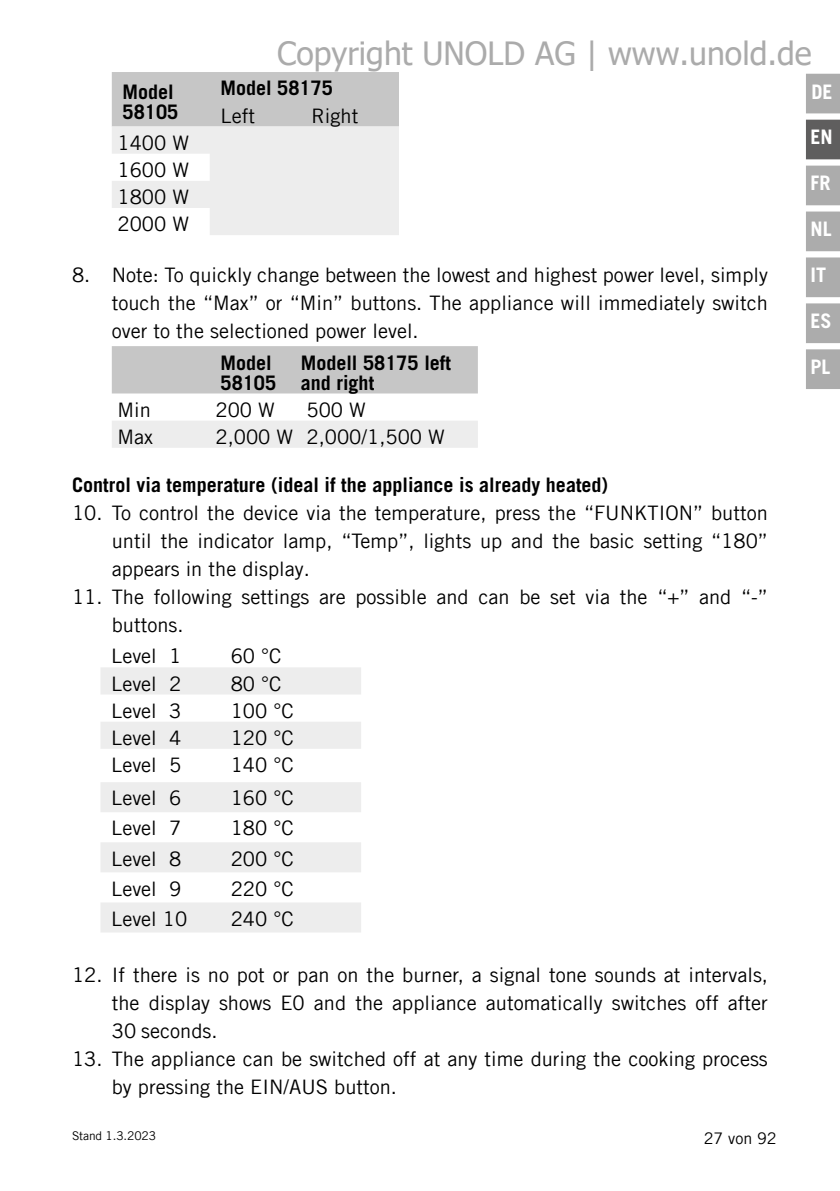
<style>
.page{position:relative;width:840px;height:1191px;background:#fff}
.page>*{position:absolute;margin:0;border:0;box-sizing:border-box;transform-origin:0 0}
.t1{font:32px "Tahoma";color:#ababab}
.t2{font:20px/28px "Trade Gothic LT Com";color:#000;text-align:justify}
.t3{font:700 20px/20px "Trade Gothic LT Com";color:#000}
.t4{font:700 20px "Trade Gothic LT Com";color:#fff}
.t5{font:16px "Trade Gothic LT Com";color:#000}
.t6{font:12px "Trade Gothic LT Com";letter-spacing:-.01em;color:#000}
</style>
<div class="page">
<div style="left:805px;top:74px;width:34px;height:39px;background:#acacac"></div>
<div style="left:805px;top:120px;width:34px;height:39px;background:#5f5e5e"></div>
<div style="left:805px;top:166px;width:34px;height:39px;background:#acacac"></div>
<div style="left:805px;top:211px;width:34px;height:40px;background:#acacac;border:2px solid #acacac"></div>
<div style="left:805px;top:257px;width:34px;height:40px;background:#acacac;border:2px solid #acacac"></div>
<div style="left:805px;top:303px;width:34px;height:40px;background:#acacac;border:2px solid #acacac"></div>
<div style="left:805px;top:349px;width:34px;height:40px;background:#acacac;border:2px solid #acacac"></div>
<svg style="left:112px;top:72px;width:287px;height:163px;background:#e2e2e2"></svg>
<div style="left:112px;top:346px;width:365px;height:47px;background:#c6c6c6"></div>
<div style="left:112px;top:421px;width:365px;height:27px;background:#ededed"></div>
<svg style="left:101px;top:667px;width:260px;height:265px;fill:#ededed"></svg>
<h1 class="t1" style="left:277px;top:32px;width:535px">Copyright UNOLD AG | www.unold.de</h1>
<p class="t3" style="left:122px;top:82px;width:57px">Model<br>58105</p>
<p class="t3" style="left:220px;top:78px;width:114px">Model 58175</p>
<p class="t2" style="left:220px;top:101px;width:36px">Left</p>
<p class="t2" style="left:311px;top:101px;width:48px">Right</p>
<p class="t2" style="left:117px;top:129px;width:73px;line-height:27.2px">1400 W 1600 W 1800 W 2000 W</p>
<p class="t2" style="left:112px;top:261px;width:657px;text-indent:-40px">8. Note: To quickly change between the lowest and highest power level, simply touch the “Max” or “Min” buttons. The appliance will immediately switch over to the selectioned power level.</p>
<p class="t3" style="left:220px;top:352px;width:57px">Model<br>58105</p>
<p class="t3" style="left:300px;top:352px;width:152px">Modell 58175 left and right</p>
<p class="t2" style="left:117px;top:395px;width:35px">Min</p>
<p class="t2" style="left:215px;top:395px;width:61px">200 W</p>
<p class="t2" style="left:306px;top:395px;width:61px">500 W</p>
<p class="t2" style="left:117px;top:422px;width:37px">Max</p>
<p class="t2" style="left:215px;top:422px;width:231px">2,000 W 2,000/1,500 W</p>
<p class="t3" style="left:72px;top:475px;width:537px">Control via temperature (ideal if the appliance is already heated)</p>
<p class="t2" style="left:112px;top:499px;width:657px;text-indent:-40px">10. To control the device via the temperature, press the “FUNKTION” button until the indicator lamp, “Temp”, lights up and the basic setting “180” appears in the display.</p>
<p class="t2" style="left:112px;top:583px;width:657px;text-indent:-40px">11. The following settings are possible and can be set via the “+” and “-” buttons.</p>
<p class="t2" style="left:111px;top:642px;width:71px">Level 1</p>
<p class="t2" style="left:230px;top:642px;width:52px">60 °C</p>
<p class="t2" style="left:111px;top:669px;width:71px">Level 2</p>
<p class="t2" style="left:230px;top:669px;width:52px">80 °C</p>
<p class="t2" style="left:111px;top:696px;width:71px">Level 3</p>
<p class="t2" style="left:230px;top:696px;width:64px">100 °C</p>
<p class="t2" style="left:111px;top:723px;width:71px">Level 4</p>
<p class="t2" style="left:230px;top:723px;width:64px">120 °C</p>
<p class="t2" style="left:111px;top:750px;width:71px">Level 5</p>
<p class="t2" style="left:230px;top:750px;width:64px">140 °C</p>
<p class="t2" style="left:111px;top:784px;width:71px">Level 6</p>
<p class="t2" style="left:230px;top:784px;width:64px">160 °C</p>
<p class="t2" style="left:111px;top:814px;width:71px">Level 7</p>
<p class="t2" style="left:230px;top:814px;width:64px">180 °C</p>
<p class="t2" style="left:111px;top:844px;width:71px">Level 8</p>
<p class="t2" style="left:230px;top:844px;width:64px">200 °C</p>
<p class="t2" style="left:111px;top:874px;width:71px">Level 9</p>
<p class="t2" style="left:230px;top:874px;width:64px">220 °C</p>
<p class="t2" style="left:111px;top:904px;width:78px">Level 10</p>
<p class="t2" style="left:230px;top:904px;width:64px">240 °C</p>
<p class="t2" style="left:112px;top:961px;width:657px;text-indent:-40px">12. If there is no pot or pan on the burner, a signal tone sounds at intervals, the display shows E0 and the appliance automatically switches off after 30 seconds.</p>
<p class="t2" style="left:112px;top:1045px;width:657px;text-indent:-40px">13. The appliance can be switched off at any time during the cooking process by pressing the EIN/AUS button.</p>
<p class="t6" style="left:72px;top:1128px;width:85px">Stand 1.3.2023</p>
<p class="t5" style="left:703px;top:1128px;width:74px">27 von 92</p>
<p class="t4" style="left:811px;top:80px;width:23px">DE</p>
<p class="t4" style="left:810px;top:125px;width:24px">EN</p>
<p class="t4" style="left:810px;top:171px;width:21px">FR</p>
<p class="t4" style="left:810px;top:217px;width:23px">NL</p>
<p class="t4" style="left:810px;top:262px;width:17px">IT</p>
<p class="t4" style="left:810px;top:308px;width:23px">ES</p>
<p class="t4" style="left:810px;top:354px;width:21px">PL</p>
</div>
